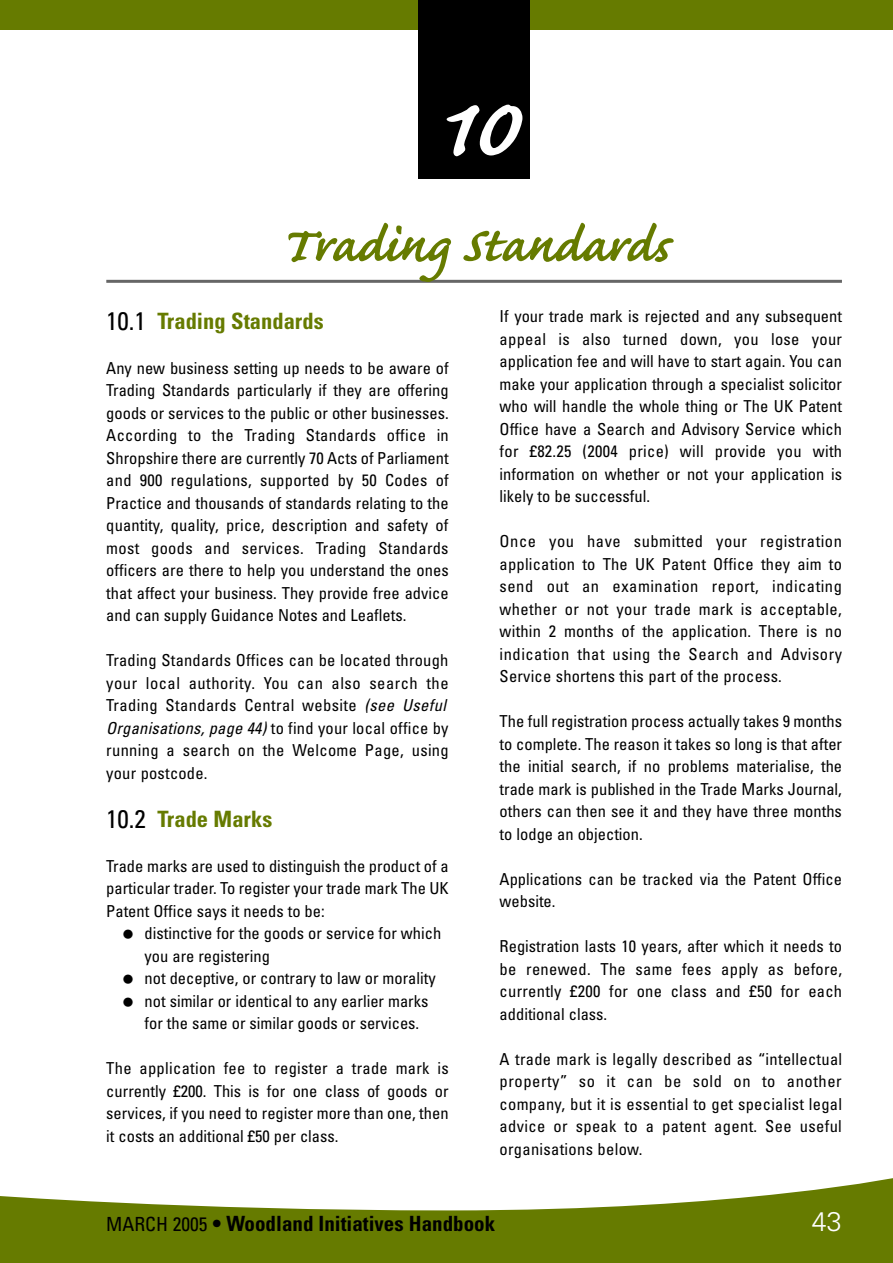
<style>
.page{position:relative;width:893px;height:1263px;background:#fff}
.page>*{position:absolute;margin:0;border:0;box-sizing:border-box;transform-origin:0 0}
.t1{font:700 108px "Caflisch Script";color:#fff}
.t2{font:700 63px "Caflisch Script";letter-spacing:-.005em;color:#667b00}
.t3{font:300 27px "Univers";color:#fff}
.t4{font:700 condensed 22.5px "Univers";color:#667b00}
.t5{font:700 condensed 21px "Univers";color:#000}
.t6{font:condensed 16.5px/22.5px "Univers";color:#000;text-align:justify}
.t7{font:condensed 16.5px/22.5px "Univers";letter-spacing:.02em;color:#000}
.s1{font-weight:400;font-size:25.5px;color:#000}
.s2{font-style:italic}
.s3{font-size:30px}
.s4{font-weight:400;font-size:19.5px}
</style>
<div class="page">
<svg style="left:0;top:1178px;width:893px;height:85px;fill:#667b00"></svg>
<div style="left:0;top:0;width:893px;height:30px;background:#667b00"></div>
<div style="left:419px;top:0;width:111px;height:179px;background:#000"></div>
<hr style="left:106px;top:280px;width:736px;height:3px;background:#666">
<h1 class="t1" style="left:433px;top:54px;width:85px">10</h1>
<h2 class="t2" style="left:280px;top:202px;width:391px">Trading Standards</h2>
<h3 class="t4" style="left:106px;top:313px;width:219px"><span class="s1">10.1</span> Trading Standards</h3>
<p class="t6" style="left:106px;top:358px;width:344px">Any new business setting up needs to be aware of Trading Standards particularly if they are offering goods or services to the public or other businesses.<br>According to the Trading Standards office in Shropshire there are currently 70 Acts of Parliament and 900 regulations, supported by 50 Codes of Practice and thousands of standards relating to the quantity, quality, price, description and safety of most goods and services. Trading Standards officers are there to help you understand the ones that affect your business. They provide free advice and can supply Guidance Notes and Leaflets.</p>
<p class="t7" style="left:106px;top:651px;width:344px">Trading Standards Offices can be located through your local authority. You can also search the Trading Standards Central website <span class="s2">(see Useful Organisations, page 44)</span> to find your local office by running a search on the Welcome Page, using your postcode.</p>
<h3 class="t4" style="left:106px;top:811px;width:168px"><span class="s1">10.2</span> Trade Marks</h3>
<p class="t6" style="left:106px;top:856px;width:344px">Trade marks are used to distinguish the product of a particular trader. To register your trade mark The UK Patent Office says it needs to be:</p>
<p class="t6" style="left:145px;top:924px;width:298px;text-indent:-21px"><span class="s3">•</span> distinctive for the goods or service for which you are registering</p>
<p class="t6" style="left:123px;top:969px;width:314px"><span class="s3">•</span> not deceptive, or contrary to law or morality</p>
<p class="t6" style="left:145px;top:991px;width:285px;text-indent:-21px"><span class="s3">•</span> not similar or identical to any earlier marks for the same or similar goods or services.</p>
<p class="t6" style="left:106px;top:1059px;width:344px">The application fee to register a trade mark is currently £200. This is for one class of goods or services, if you need to register more than one, then it costs an additional £50 per class.</p>
<p class="t6" style="left:500px;top:307px;width:344px">If your trade mark is rejected and any subsequent appeal is also turned down, you lose your application fee and will have to start again. You can make your application through a specialist solicitor who will handle the whole thing or The UK Patent Office have a Search and Advisory Service which for £82.25 (2004 price) will provide you with information on whether or not your application is likely to be successful.</p>
<p class="t6" style="left:500px;top:532px;width:344px">Once you have submitted your registration application to The UK Patent Office they aim to send out an examination report, indicating whether or not your trade mark is acceptable, within 2 months of the application. There is no indication that using the Search and Advisory Service shortens this part of the process.</p>
<p class="t6" style="left:500px;top:712px;width:344px">The full registration process actually takes 9 months to complete. The reason it takes so long is that after the initial search, if no problems materialise, the trade mark is published in the Trade Marks Journal, others can then see it and they have three months to lodge an objection.</p>
<p class="t6" style="left:500px;top:869px;width:344px">Applications can be tracked via the Patent Office website.</p>
<p class="t6" style="left:500px;top:937px;width:344px">Registration lasts 10 years, after which it needs to be renewed. The same fees apply as before, currently £200 for one class and £50 for each additional class.</p>
<p class="t6" style="left:500px;top:1049px;width:344px">A trade mark is legally described as “intellectual property” so it can be sold on to another company, but it is essential to get specialist legal advice or speak to a patent agent. See useful organisations below.</p>
<p class="t5" style="left:106px;top:1216px;width:390px"><span class="s4">MARCH 2005</span> • Woodland Initiatives Handbook</p>
<h3 class="t3" style="left:812px;top:1212px;width:32px">43</h3>
</div>
